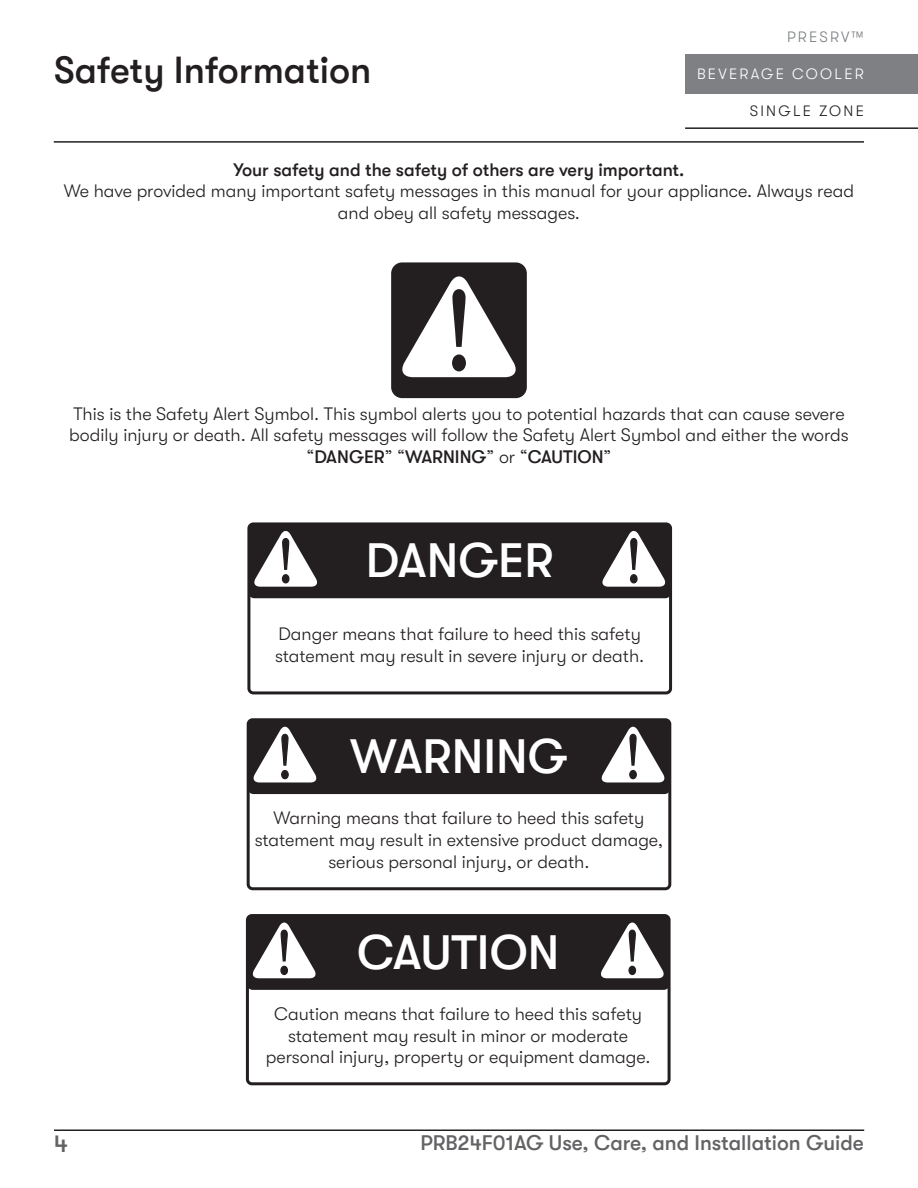
<style>
.page{position:relative;width:918px;height:1188px;background:#fff}
.page>*{position:absolute;margin:0;border:0;box-sizing:border-box;transform-origin:0 0}
.t1{font:500 48px "GT Walsheim";color:#fff}
.t2{font:500 37.5px "GT Walsheim";color:#231f20}
.t3{font:500 24px "GT Walsheim";color:#636366}
.t4{font:500 21px "GT Walsheim";color:#636366}
.t5{font:300 18px/21.6px "GT Walsheim";color:#231f20;text-align:center}
.t6{font:500 18px "GT Walsheim";color:#231f20}
.t7{font:300 15px "GT Walsheim";letter-spacing:.15em;color:#fff}
.t8{font:300 15px "GT Walsheim";letter-spacing:.15em;color:#231f20}
.t9{font:300 15px "GT Walsheim";letter-spacing:.15em;color:#7e8083}
.s1{font-weight:500}
</style>
<div class="page">
<div style="left:685px;top:54px;width:233px;height:40px;background:#7e8083"></div>
<hr style="left:685px;top:127px;width:233px;height:2px;background:#231f20">
<hr style="left:54px;top:141px;width:810px;height:2px;background:#231f20">
<hr style="left:54px;top:1130px;width:810px;height:1px;background:#231f20">
<div style="left:246px;top:914px;width:425px;height:171px;border:3px solid #231f20;border-radius:4px"></div>
<div style="left:247px;top:522px;width:425px;height:172px;border:3px solid #231f20;border-radius:4px"></div>
<div style="left:247px;top:718px;width:424px;height:172px;border:3px solid #231f20;border-radius:4px"></div>
<div style="left:248px;top:523px;width:423px;height:75px;background:#231f20;border-radius:6px"></div>
<svg style="left:254px;top:531px;width:63px;height:56px"></svg>
<svg style="left:602px;top:531px;width:64px;height:56px"></svg>
<div style="left:391px;top:262px;width:136px;height:136px;background:#231f20;border-radius:11px"></div>
<svg style="left:391px;top:271px;width:125px;height:114px"></svg>
<div style="left:247px;top:719px;width:424px;height:75px;background:#231f20;border-radius:6px"></div>
<svg style="left:253px;top:726px;width:64px;height:57px"></svg>
<svg style="left:601px;top:726px;width:64px;height:57px"></svg>
<div style="left:247px;top:915px;width:423px;height:75px;background:#231f20;border-radius:6px"></div>
<svg style="left:252px;top:922px;width:64px;height:57px"></svg>
<svg style="left:601px;top:922px;width:63px;height:57px"></svg>
<h2 class="t2" style="left:54px;top:49px;width:319px">Safety Information</h2>
<p class="t9" style="left:787px;top:28px;width:78px">PRESRV™</p>
<p class="t7" style="left:697px;top:65px;width:168px">BEVERAGE COOLER</p>
<p class="t8" style="left:750px;top:102px;width:116px">SINGLE ZONE</p>
<p class="t6" style="left:234px;top:159px;width:452px">Your safety and the safety of others are very important.</p>
<p class="t5" style="left:64px;top:181px;width:792px">We have provided many important safety messages in this manual for your appliance. Always read and obey all safety messages.</p>
<p class="t5" style="left:69px;top:403px;width:781px">This is the Safety Alert Symbol. This symbol alerts you to potential hazards that can cause severe bodily injury or death. All safety messages will follow the Safety Alert Symbol and either the words “<span class="s1">DANGER</span>” “<span class="s1">WARNING</span>” or “<span class="s1">CAUTION</span>”</p>
<h1 class="t1" style="left:366px;top:534px;width:189px">DANGER</h1>
<p class="t5" style="left:275px;top:623px;width:371px;text-align:left">Danger means that failure to heed this safety statement may result in severe injury or death.</p>
<h1 class="t1" style="left:350px;top:730px;width:219px">WARNING</h1>
<p class="t5" style="left:255px;top:808px;width:410px">Warning means that failure to heed this safety statement may result in extensive product damage, serious personal injury, or death.</p>
<h1 class="t1" style="left:357px;top:925px;width:204px">CAUTION</h1>
<p class="t5" style="left:266px;top:1003px;width:386px">Caution means that failure to heed this safety statement may result in minor or moderate personal injury, property or equipment damage.</p>
<h3 class="t3" style="left:54px;top:1131px;width:15px">4</h3>
<p class="t4" style="left:421px;top:1131px;width:445px">PRB24F01AG Use, Care, and Installation Guide</p>
</div>
